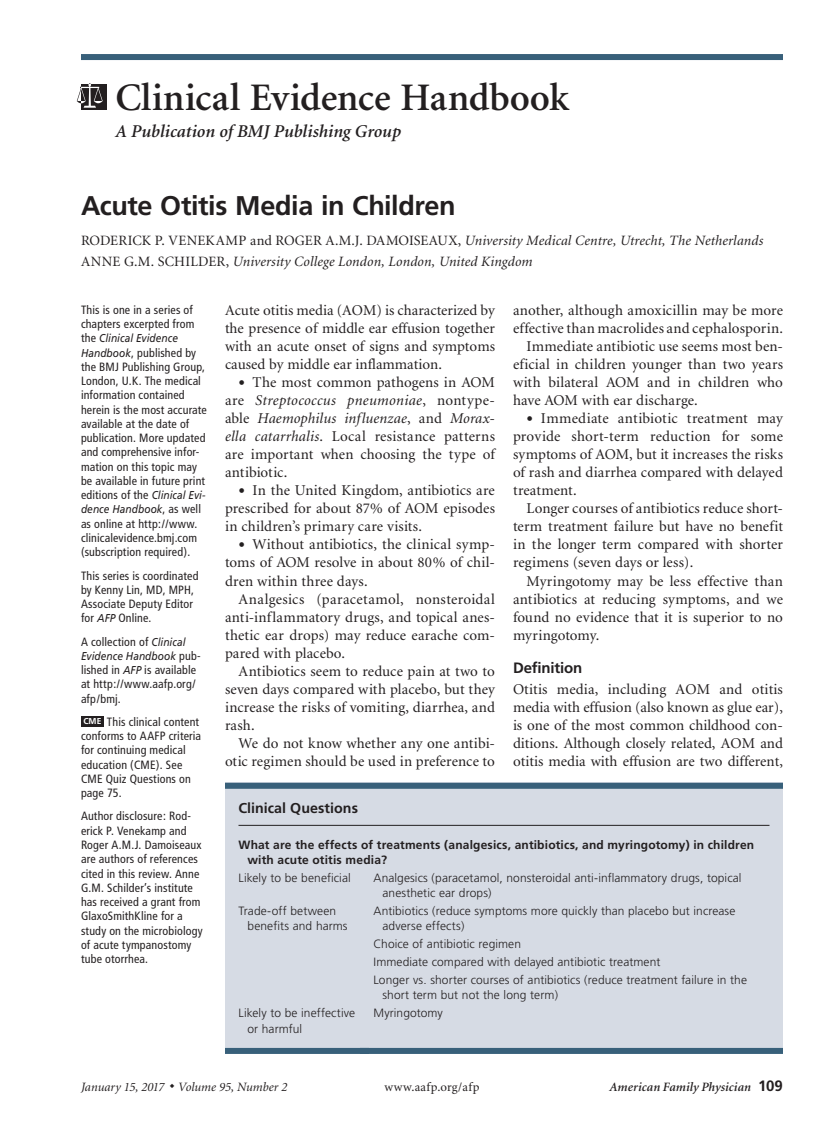
<style>
.page{position:relative;width:837px;height:1135px;background:#fff}
.page>*{position:absolute;margin:0;border:0;box-sizing:border-box;transform-origin:0 0}
.t1{font:600 39px "Minion";letter-spacing:-.005em;color:#231f20}
.article_title{font:700 27px "Frutiger";letter-spacing:-.02em;color:#231f20}
.t2{font:italic 600 18px "Minion";color:#231f20}
.body_text{font:15px/18px "Minion";letter-spacing:.005em;color:#231f20;text-align:justify}
.body_noindent{font:15px/18px "Minion";color:#231f20;text-align:justify}
.head1{font:700 15px "Frutiger";letter-spacing:-.01em;color:#231f20}
.byline{font:italic 14.25px "Minion";letter-spacing:.01em;color:#231f20}
.table_title{font:700 14.25px "Frutiger";letter-spacing:.005em;color:#231f20}
.t3{font:italic 12.75px "Minion";color:#231f20}
.t4{font:italic 600 12.75px "Minion";letter-spacing:.005em;color:#231f20}
.t5{font:12.75px "Minion";letter-spacing:.03em;color:#231f20}
.blurb{font:condensed 12px/14.2px "Frutiger";letter-spacing:.01em;color:#231f20}
.table_data{font:300 12px/15px "Frutiger";letter-spacing:.005em;color:#231f20}
.table_data-2{font:700 12px/15px "Frutiger";letter-spacing:.015em;color:#231f20}
.table_data_rule{font:300 12px/15.8px "Frutiger";letter-spacing:.005em;color:#231f20}
.blurb-2{font:italic 11.4px "Frutiger";letter-spacing:.005em;color:#231f20;scale:.89 1}
.t6{font:700 8.55px "Frutiger";color:#fff}
.s1{font-style:normal}
.s2{font-style:normal;font-stretch:condensed;font-size:12px}
.s3{font-style:italic;font-stretch:normal;font-size:11.4px}
.s4{font-size:22.5px}
.s5{font-style:italic}
.s6{font-family:"Frutiger";font-weight:700;font-style:normal;font-size:15px}
</style>
<div class="page">
<div style="left:81px;top:54px;width:702px;height:6px;background:#38607a"></div>
<div style="left:81px;top:85px;width:26px;height:25px;background:#231f20"></div>
<svg style="left:77px;top:84px;width:26px;height:24px"></svg>
<div style="left:81px;top:715px;width:23px;height:11px;background:#231f20"></div>
<div style="left:225px;top:782px;width:558px;height:271px;background:#d6dbe4"></div>
<div style="left:225px;top:782px;width:558px;height:6px;background:#38607a"></div>
<hr style="left:238px;top:824px;width:532px;height:1px;background:#231f20">
<div style="left:225px;top:1047px;width:144px;height:6px;background:#38607a"></div>
<div style="left:360px;top:1047px;width:423px;height:6px;background:#38607a"></div>
<h1 class="t1" style="left:116px;top:77px;width:455px">Clinical Evidence Handbook</h1>
<p class="t2" style="left:116px;top:122px;width:287px">A Publication of BMJ Publishing Group</p>
<p class="article_title" style="left:81px;top:190px;width:376px">Acute Otitis Media in Children</p>
<p class="byline" style="left:81px;top:233px;width:684px"><span class="s1">RODERICK P. VENEKAMP and ROGER A.M.J. DAMOISEAUX,</span> University Medical Centre, Utrecht, The Netherlands</p>
<p class="byline" style="left:81px;top:255px;width:453px"><span class="s1">ANNE G.M. SCHILDER,</span> University College London, London, United Kingdom</p>
<p class="blurb" style="left:81px;top:302px;width:115px">This is one in a series of chapters excerpted from</p>
<p class="blurb-2" style="left:81px;top:331px;width:111px"><span class="s2">the</span> Clinical Evidence</p>
<p class="blurb" style="left:81px;top:345px;width:127px"><span class="s3">Handbook</span>, published by the BMJ Publishing Group,<br>London, U.K. The medical information contained herein is the most accurate available at the date of publication. More updated and comprehensive infor&shy;mation on this topic may be available in future print editions of the <span class="s3">Clinical Evi-</span></p>
<p class="blurb-2" style="left:81px;top:502px;width:136px">dence Handbook<span class="s2">, as well</span></p>
<p class="blurb" style="left:81px;top:516px;width:118px;text-align:justify">as online at http://www. clinicalevidence.bmj.com (subscription required).</p>
<p class="blurb" style="left:81px;top:568px;width:119px">This series is coordinated by Kenny Lin, MD, MPH,<br>Associate Deputy Editor for <span class="s3">AFP</span> Online.</p>
<p class="blurb" style="left:81px;top:634px;width:106px">A collection of <span class="s3">Clinical</span></p>
<p class="blurb-2" style="left:81px;top:649px;width:136px">Evidence Handbook <span class="s2">pub-</span></p>
<p class="blurb" style="left:81px;top:662px;width:117px;text-align:justify">lished in <span class="s3">AFP</span> is available at http://www.aafp.org/ afp/bmj.</p>
<p class="t6" style="left:83px;top:716px;width:20px">CME</p>
<p class="body_noindent" style="left:225px;top:302px;width:272px">Acute otitis media (AOM) is characterized by the presence of middle ear effusion together with an acute onset of signs and symptoms caused by middle ear inflammation.</p>
<p class="body_text" style="left:225px;top:374px;width:272px;text-indent:14px"><span class="s4">•</span> The most common pathogens in AOM are <span class="s5">Streptococcus pneumoniae</span>, nontype&shy;able <span class="s5">Haemophilus influenzae</span>, and <span class="s5">Morax&shy;ella catarrhalis</span>. Local resistance patterns are important when choosing the type of antibiotic.</p>
<p class="body_text" style="left:225px;top:482px;width:272px;text-indent:14px"><span class="s4">•</span> In the United Kingdom, antibiotics are prescribed for about 87% of AOM episodes in children’s primary care visits.</p>
<p class="body_text" style="left:225px;top:536px;width:272px;text-indent:14px"><span class="s4">•</span> Without antibiotics, the clinical symp&shy;toms of AOM resolve in about 80% of chil&shy;dren within three days.</p>
<p class="body_text" style="left:225px;top:590px;width:272px;text-indent:14px">Analgesics (paracetamol, nonsteroidal anti-inflammatory drugs, and topical anes&shy;thetic ear drops) may reduce earache com&shy;pared with placebo.</p>
<p class="body_text" style="left:225px;top:662px;width:271px;text-indent:14px">Antibiotics seem to reduce pain at two to seven days compared with placebo, but they increase the risks of vomiting, diarrhea, and rash.</p>
<p class="body_text" style="left:225px;top:734px;width:272px;text-align:right">We do not know whether any one antibi&shy;otic regimen should be used in preference to</p>
<p class="body_text" style="left:513px;top:302px;width:272px">another, although amoxicillin may be more effective than macrolides and cephalosporin.</p>
<p class="body_text" style="left:513px;top:338px;width:272px;text-indent:14px">Immediate antibiotic use seems most ben&shy;eficial in children younger than two years with bilateral AOM and in children who have AOM with ear discharge.</p>
<p class="body_text" style="left:513px;top:410px;width:272px;text-indent:14px"><span class="s4">•</span> Immediate antibiotic treatment may provide short-term reduction for some symptoms of AOM, but it increases the risks of rash and diarrhea compared with delayed treatment.</p>
<p class="body_text" style="left:513px;top:500px;width:272px;text-indent:14px">Longer courses of antibiotics reduce short&shy;term treatment failure but have no benefit in the longer term compared with shorter regimens (seven days or less).</p>
<p class="body_text" style="left:513px;top:572px;width:272px;text-indent:14px">Myringotomy may be less effective than antibiotics at reducing symptoms, and we found no evidence that it is superior to no myringotomy.</p>
<p class="head1" style="left:513px;top:658px;width:71px">Definition</p>
<p class="body_noindent" style="left:513px;top:680px;width:272px">Otitis media, including AOM and otitis media with effusion (also known as glue ear), is one of the most common childhood con&shy;ditions. Although closely related, AOM and otitis media with effusion are two different,</p>
<p class="blurb" style="left:81px;top:714px;width:122px;text-indent:26px">This clinical content conforms to AAFP criteria for continuing medical education (CME). See<br>CME Quiz Questions on page 75.</p>
<p class="blurb" style="left:81px;top:809px;width:123px">Author disclosure: Rod&shy;erick P. Venekamp and<br>Roger A.M.J. Damoiseaux are authors of references cited in this review. Anne<br>G.M. Schilder’s institute has received a grant from<br>GlaxoSmithKline for a study on the microbiology of acute tympanostomy tube otorrhea.</p>
<p class="table_title" style="left:238px;top:799px;width:121px">Clinical Questions</p>
<p class="table_data-2" style="left:248px;top:837px;width:508px;text-indent:-9px">What are the effects of treatments (analgesics, antibiotics, and myringotomy) in children with acute otitis media?</p>
<p class="table_data" style="left:238px;top:870px;width:114px">Likely to be beneficial</p>
<p class="table_data" style="left:382px;top:870px;width:361px;text-indent:-9px">Analgesics (paracetamol, nonsteroidal anti-inflammatory drugs, topical anesthetic ear drops)</p>
<p class="table_data" style="left:248px;top:903px;width:102px;text-indent:-9px">Trade-off between benefits and harms</p>
<p class="table_data" style="left:382px;top:903px;width:354px;text-indent:-9px">Antibiotics (reduce symptoms more quickly than placebo but increase adverse effects)</p>
<p class="table_data" style="left:374px;top:936px;width:149px">Choice of antibiotic regimen</p>
<p class="table_data" style="left:374px;top:954px;width:288px">Immediate compared with delayed antibiotic treatment</p>
<p class="table_data" style="left:382px;top:972px;width:366px;text-indent:-9px">Longer vs. shorter courses of antibiotics (reduce treatment failure in the short term but not the long term)</p>
<p class="table_data_rule" style="left:248px;top:1004px;width:109px;text-indent:-9px">Likely to be ineffective or harmful</p>
<p class="table_data_rule" style="left:374px;top:1004px;width:71px">Myringotomy</p>
<p class="t3" style="left:81px;top:1080px;width:208px">January 15, 2017 ◆ Volume 95, Number 2</p>
<p class="t5" style="left:384px;top:1080px;width:97px">www.aafp.org/afp</p>
<p class="t4" style="left:610px;top:1080px;width:175px">American Family Physician <span class="s6">109</span></p>
</div>
